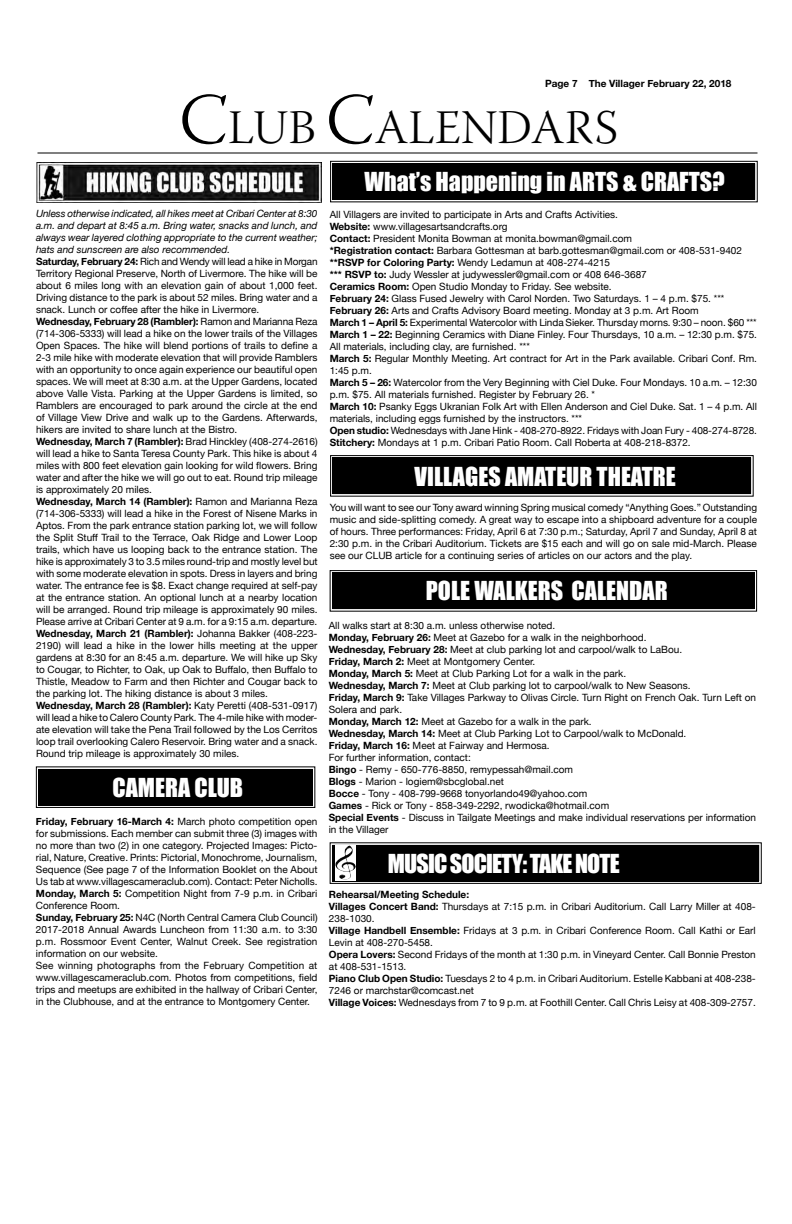
<style>
.page{position:relative;width:792px;height:1224px;background:#fff}
.page>*{position:absolute;margin:0;border:0;box-sizing:border-box;transform-origin:0 0}
.t1{font:48px "Warnock Pro Light Subh";letter-spacing:.01em;color:#000}
.t2{font:24px "Impact";color:#fff}
.t3{font:24px "Impact";letter-spacing:-.035em;color:#fff}
.t4{font:10px/12px "Helvetica Neue";color:#000}
.t5{font:700 10px "Helvetica Neue";color:#000}
.s1{font-size:72px}
.s2{font-style:italic}
.s3{font-weight:700}
</style>
<div class="page">
<hr style="left:38px;top:153px;width:720px;height:1px;background:#000">
<svg style="left:330px;top:160px;width:428px;height:43px;background:#1d1d1d"></svg>
<div style="left:333px;top:163px;width:422px;height:37px;border:2px solid #000"></div>
<svg style="left:36px;top:766px;width:280px;height:42px;background:#191919"></svg>
<div style="left:38px;top:769px;width:275px;height:36px;border:2px solid #000"></div>
<svg style="left:329px;top:570px;width:428px;height:42px;background:#161616"></svg>
<div style="left:332px;top:573px;width:423px;height:36px;border:2px solid #000"></div>
<img style="left:36px;top:163px;width:286px;height:39px">
<svg style="left:329px;top:842px;width:433px;height:42px;background:#171717"></svg>
<div style="left:332px;top:845px;width:427px;height:36px;border:2px solid #000"></div>
<svg style="left:335px;top:846px;width:21px;height:35px"></svg>
<img style="left:335px;top:846px;width:15px;height:33px">
<svg style="left:330px;top:455px;width:424px;height:42px;background:#161616"></svg>
<div style="left:333px;top:458px;width:418px;height:36px;border:2px solid #000"></div>
<p class="t5" style="left:545px;top:75px;width:188px">Page 7 The Villager February 22, 2018</p>
<h1 class="t1" style="left:180px;top:101px;width:440px"><span class="s1">C</span>LUB <span class="s1">C</span>ALENDARS</h1>
<h2 class="t2" style="left:365px;top:163px;width:362px">What’s Happening in ARTS &amp; CRAFTS?</h2>
<p class="t4" style="left:36px;top:208px;width:283px"><span class="s2">Unless otherwise indicated, all hikes meet at Cribari Center at 8:30 a.m. and depart at 8:45 a.m. Bring water, snacks and lunch, and always wear layered clothing appropriate to the current weather; hats and sunscreen are also recommended.<br></span><span class="s3">Saturday, February 24:</span> Rich and Wendy will lead a hike in Morgan Territory Regional Preserve, North of Livermore. The hike will be about 6 miles long with an elevation gain of about 1,000 feet.<br>Driving distance to the park is about 52 miles. Bring water and a snack. Lunch or coffee after the hike in Livermore.<br><span class="s3">Wednesday, February 28 (Rambler):</span> Ramon and Marianna Reza (714-306-5333) will lead a hike on the lower trails of the Villages Open Spaces. The hike will blend portions of trails to define a 2-3 mile hike with moderate elevation that will provide Ramblers with an opportunity to once again experience our beautiful open spaces. We will meet at 8:30 a.m. at the Upper Gardens, located above Valle Vista. Parking at the Upper Gardens is limited, so Ramblers are encouraged to park around the circle at the end of Village View Drive and walk up to the Gardens. Afterwards, hikers are invited to share lunch at the Bistro.<br><span class="s3">Wednesday, March 7 (Rambler):</span> Brad Hinckley (408-274-2616) will lead a hike to Santa Teresa County Park. This hike is about 4 miles with 800 feet elevation gain looking for wild flowers. Bring water and after the hike we will go out to eat. Round trip mileage is approximately 20 miles.<br><span class="s3">Wednesday, March 14 (Rambler):</span> Ramon and Marianna Reza (714-306-5333) will lead a hike in the Forest of Nisene Marks in Aptos. From the park entrance station parking lot, we will follow the Split Stuff Trail to the Terrace, Oak Ridge and Lower Loop trails, which have us looping back to the entrance station. The hike is approximately 3 to 3.5 miles round-trip and mostly level but with some moderate elevation in spots. Dress in layers and bring water. The entrance fee is $8. Exact change required at self-pay at the entrance station. An optional lunch at a nearby location will be arranged. Round trip mileage is approximately 90 miles.<br>Please arrive at Cribari Center at 9 a.m. for a 9:15 a.m. departure.<br><span class="s3">Wednesday, March 21 (Rambler):</span> Johanna Bakker (408-223- 2190) will lead a hike in the lower hills meeting at the upper gardens at 8:30 for an 8:45 a.m. departure. We will hike up Sky to Cougar, to Richter, to Oak, up Oak to Buffalo, then Buffalo to Thistle, Meadow to Farm and then Richter and Cougar back to the parking lot. The hiking distance is about 3 miles.<br><span class="s3">Wednesday, March 28 (Rambler):</span> Katy Peretti (408-531-0917) will lead a hike to Calero County Park. The 4-mile hike with moder&shy;ate elevation will take the Pena Trail followed by the Los Cerritos loop trail overlooking Calero Reservoir. Bring water and a snack.<br>Round trip mileage is approximately 30 miles.</p>
<p class="t4" style="left:330px;top:209px;width:429px">All Villagers are invited to participate in Arts and Crafts Activities.<br><span class="s3">Website:</span> www.villagesartsandcrafts.org<br><span class="s3">Contact:</span> President Monita Bowman at monita.bowman@gmail.com<br><span class="s3">*Registration contact:</span> Barbara Gottesman at barb.gottesman@gmail.com or 408-531-9402 <span class="s3">**RSVP for Coloring Party:</span> Wendy Ledamun at 408-274-4215<br><span class="s3">*** RSVP to:</span> Judy Wessler at judywessler@gmail.com or 408 646-3687<br><span class="s3">Ceramics Room:</span> Open Studio Monday to Friday. See website.<br><span class="s3">February 24:</span> Glass Fused Jewelry with Carol Norden. Two Saturdays. 1 – 4 p.m. $75. *** <span class="s3">February 26:</span> Arts and Crafts Advisory Board meeting. Monday at 3 p.m. Art Room<br><span class="s3">March 1 – April 5:</span> Experimental Watercolor with Linda Sieker. Thursday morns. 9:30 – noon. $60 *** <span class="s3">March 1 – 22:</span> Beginning Ceramics with Diane Finley. Four Thursdays, 10 a.m. – 12:30 p.m. $75.<br>All materials, including clay, are furnished. ***<br><span class="s3">March 5:</span> Regular Monthly Meeting. Art contract for Art in the Park available. Cribari Conf. Rm.<br>1:45 p.m.<br><span class="s3">March 5 – 26:</span> Watercolor from the Very Beginning with Ciel Duke. Four Mondays. 10 a.m. – 12:30 p.m. $75. All materials furnished. Register by February 26. *<br><span class="s3">March 10:</span> Psanky Eggs Ukranian Folk Art with Ellen Anderson and Ciel Duke. Sat. 1 – 4 p.m. All materials, including eggs furnished by the instructors. ***<br><span class="s3">Open studio:</span> Wednesdays with Jane Hink - 408-270-8922. Fridays with Joan Fury - 408-274-8728.<br><span class="s3">Stitchery:</span> Mondays at 1 p.m. Cribari Patio Room. Call Roberta at 408-218-8372.</p>
<h2 class="t2" style="left:415px;top:458px;width:263px">VILLAGES AMATEUR THEATRE</h2>
<p class="t4" style="left:330px;top:502px;width:429px;text-align:justify">You will want to see our Tony award winning Spring musical comedy “Anything Goes.” Outstanding music and side-splitting comedy. A great way to escape into a shipboard adventure for a couple of hours. Three performances: Friday, April 6 at 7:30 p.m.; Saturday, April 7 and Sunday, April 8 at 2:30 p.m. in the Cribari Auditorium. Tickets are $15 each and will go on sale mid-March. Please see our CLUB article for a continuing series of articles on our actors and the play.</p>
<h2 class="t2" style="left:426px;top:572px;width:243px">POLE WALKERS CALENDAR</h2>
<p class="t4" style="left:329px;top:620px;width:429px">All walks start at 8:30 a.m. unless otherwise noted.<br><span class="s3">Monday, February 26:</span> Meet at Gazebo for a walk in the neighborhood.<br><span class="s3">Wednesday, February 28:</span> Meet at club parking lot and carpool/walk to LaBou.<br><span class="s3">Friday, March 2:</span> Meet at Montgomery Center.<br><span class="s3">Monday, March 5:</span> Meet at Club Parking Lot for a walk in the park.<br><span class="s3">Wednesday, March 7:</span> Meet at Club parking lot to carpool/walk to New Seasons.<br><span class="s3">Friday, March 9:</span> Take Villages Parkway to Olivas Circle. Turn Right on French Oak. Turn Left on Solera and park.<br><span class="s3">Monday, March 12:</span> Meet at Gazebo for a walk in the park.<br><span class="s3">Wednesday, March 14:</span> Meet at Club Parking Lot to Carpool/walk to McDonald.<br><span class="s3">Friday, March 16:</span> Meet at Fairway and Hermosa.<br>For further information, contact:<br><span class="s3">Bingo</span> - Remy - 650-776-8850, remypessah@mail.com<br><span class="s3">Blogs</span> - Marion - logiem@sbcglobal.net<br><span class="s3">Bocce</span> - Tony - 408-799-9668 tonyorlando49@yahoo.com<br><span class="s3">Games</span> - Rick or Tony - 858-349-2292, rwodicka@hotmail.com<br><span class="s3">Special Events</span> - Discuss in Tailgate Meetings and make individual reservations per information in the Villager</p>
<h2 class="t2" style="left:112px;top:769px;width:132px">CAMERA CLUB</h2>
<p class="t4" style="left:36px;top:816px;width:283px"><span class="s3">Friday, February 16-March 4:</span> March photo competition open for submissions. Each member can submit three (3) images with no more than two (2) in one category. Projected Images: Picto&shy;rial, Nature, Creative. Prints: Pictorial, Monochrome, Journalism, Sequence (See page 7 of the Information Booklet on the About Us tab at www.villagescameraclub.com). Contact: Peter Nicholls.<br><span class="s3">Monday, March 5:</span> Competition Night from 7-9 p.m. in Cribari Conference Room.<br><span class="s3">Sunday, February 25:</span> N4C (North Central Camera Club Council)<br>2017-2018 Annual Awards Luncheon from 11:30 a.m. to 3:30 p.m. Rossmoor Event Center, Walnut Creek. See registration information on our website.<br>See winning photographs from the February Competition at www.villagescameraclub.com. Photos from competitions, field trips and meetups are exhibited in the hallway of Cribari Center, in the Clubhouse, and at the entrance to Montgomery Center.</p>
<h2 class="t3" style="left:388px;top:845px;width:233px">MUSIC SOCIETY: TAKE NOTE</h2>
<p class="t4" style="left:329px;top:889px;width:428px"><span class="s3">Rehearsal/Meeting Schedule:<br>Villages Concert Band:</span> Thursdays at 7:15 p.m. in Cribari Auditorium. Call Larry Miller at 408- 238-1030.<br><span class="s3">Village Handbell Ensemble:</span> Fridays at 3 p.m. in Cribari Conference Room. Call Kathi or Earl Levin at 408-270-5458.<br><span class="s3">Opera Lovers:</span> Second Fridays of the month at 1:30 p.m. in Vineyard Center. Call Bonnie Preston at 408-531-1513.<br><span class="s3">Piano Club Open Studio:</span> Tuesdays 2 to 4 p.m. in Cribari Auditorium. Estelle Kabbani at 408-238- 7246 or marchstar@comcast.net<br><span class="s3">Village Voices:</span> Wednesdays from 7 to 9 p.m. at Foothill Center. Call Chris Leisy at 408-309-2757.</p>
</div>
